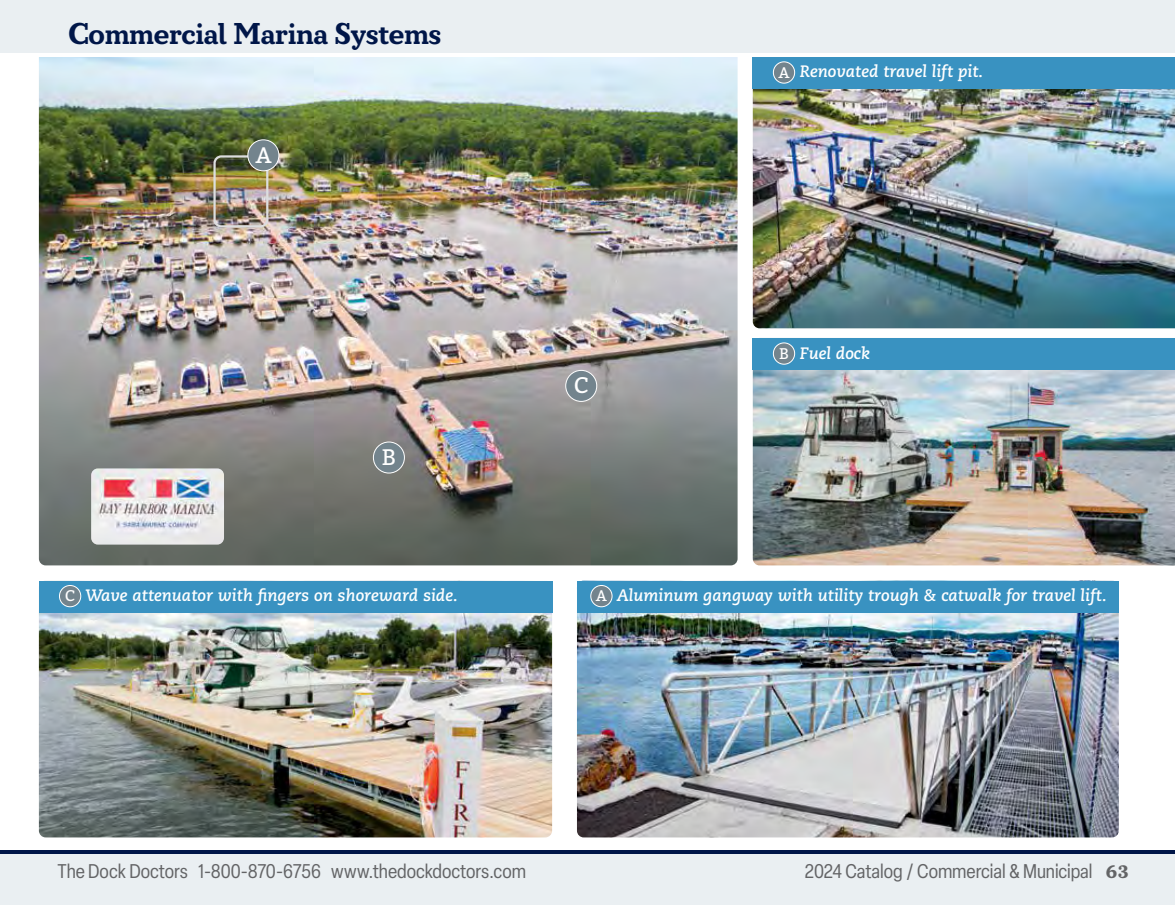
<style>
.page{position:relative;width:1175px;height:905px;background:#fff}
.page>*{position:absolute;margin:0;border:0;box-sizing:border-box;transform-origin:0 0}
.t1{font:700 30px "Circe Slab C";letter-spacing:-.01em;color:#001648;scale:.96 1}
.t2{font:22.5px "Bitter";color:#fff}
.t3{font:condensed 19.5px "Elza";letter-spacing:-.005em;color:#636466}
.t4{font:italic 700 16.5px "Caecilia LT Pro 76";color:#fff}
.s1{font-family:"Bitter";font-weight:400;font-style:normal;font-size:15.45px}
.s2{font-family:"Circe Slab C";font-weight:700;font-stretch:normal;font-size:18px}
</style>
<div class="page">
<img style="left:39px;top:57px;width:698px;height:508px">
<img style="left:752px;top:89px;width:422px;height:239px">
<img style="left:577px;top:612px;width:541px;height:225px">
<div style="left:0;top:852px;width:1174px;height:52px;background:#eaeff2"></div>
<hr style="left:0;top:850px;width:1174px;height:4px;background:#001648">
<div style="left:0;top:0;width:1174px;height:53px;background:#eaeff2"></div>
<img style="left:752px;top:370px;width:422px;height:195px">
<div style="left:213px;top:155px;width:55px;height:72px;border:2px solid #dcddde;border-radius:7px"></div>
<img style="left:91px;top:468px;width:133px;height:76px">
<img style="left:39px;top:612px;width:513px;height:225px">
<div style="left:39px;top:580px;width:513px;height:32px;background:#3992c1"></div>
<div style="left:59px;top:585px;width:22px;height:21px;background:#73848d;border-radius:50%"></div>
<div style="left:59px;top:585px;width:22px;height:22px;border:1px solid #fff;border-radius:50%"></div>
<div style="left:248px;top:140px;width:31px;height:31px;background:#73848d;border-radius:50%"></div>
<div style="left:247px;top:139px;width:32px;height:32px;border:1px solid #fff;border-radius:50%"></div>
<div style="left:373px;top:442px;width:31px;height:31px;background:#73848d;border-radius:50%"></div>
<div style="left:373px;top:441px;width:32px;height:32px;border:1px solid #fff;border-radius:50%"></div>
<div style="left:565px;top:370px;width:32px;height:31px;background:#73848d;border-radius:50%"></div>
<div style="left:565px;top:370px;width:32px;height:32px;border:1px solid #fff;border-radius:50%"></div>
<div style="left:752px;top:338px;width:422px;height:32px;background:#3992c1"></div>
<div style="left:773px;top:343px;width:21px;height:21px;background:#73848d;border-radius:50%"></div>
<div style="left:773px;top:342px;width:22px;height:22px;border:1px solid #fff;border-radius:50%"></div>
<div style="left:752px;top:57px;width:422px;height:32px;background:#3992c1"></div>
<div style="left:773px;top:62px;width:21px;height:21px;background:#73848d;border-radius:50%"></div>
<div style="left:773px;top:62px;width:22px;height:21px;border:1px solid #fff;border-radius:50%"></div>
<div style="left:577px;top:580px;width:541px;height:32px;background:#3992c1"></div>
<div style="left:591px;top:585px;width:21px;height:21px;background:#73848d;border-radius:50%"></div>
<div style="left:590px;top:585px;width:22px;height:22px;border:1px solid #fff;border-radius:50%"></div>
<h1 class="t1" style="left:68px;top:16px;width:390px">Commercial Marina Systems</h1>
<h2 class="t2" style="left:255px;top:142px;width:18px">A</h2>
<h2 class="t2" style="left:382px;top:444px;width:16px">B</h2>
<p class="t4" style="left:65px;top:584px;width:394px"><span class="s1">C</span> Wave attenuator with fingers on shoreward side.</p>
<p class="t4" style="left:778px;top:61px;width:206px"><span class="s1">A</span> Renovated travel lift pit.</p>
<h2 class="t2" style="left:574px;top:372px;width:16px">C</h2>
<p class="t4" style="left:779px;top:342px;width:92px"><span class="s1">B</span> Fuel dock</p>
<p class="t4" style="left:596px;top:584px;width:512px"><span class="s1">A</span> Aluminum gangway with utility trough &amp; catwalk for travel lift.</p>
<p class="t3" style="left:57px;top:858px;width:470px">The Dock Doctors 1-800-870-6756 www.thedockdoctors.com</p>
<p class="t3" style="left:805px;top:858px;width:325px">2024 Catalog / Commercial &amp; Municipal <span class="s2">63</span></p>
</div>
